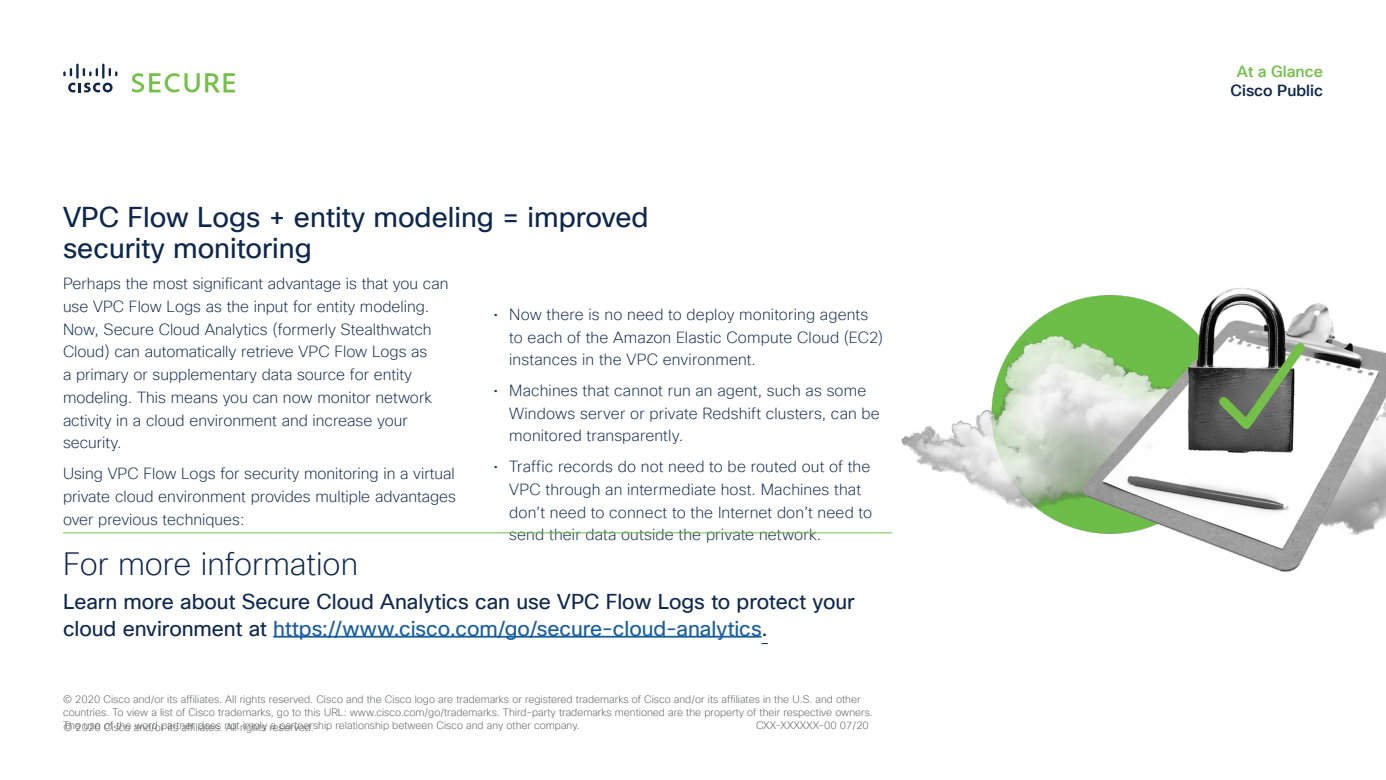
<style>
.page{position:relative;width:1386px;height:780px;background:#fff}
.page>*{position:absolute;margin:0;border:0;box-sizing:border-box;transform-origin:0 0}
.CTA_Title_Rule_Above{font:200 31.5px "Cisco Sans TT";color:#0d274d}
.Subhead_2_-_Reg_16_1{font:28px/31.5px "Cisco Sans TT";color:#0d274d}
.CTA_body_12_15_-_Mid{font:21px/26.2px "Cisco Sans TT";letter-spacing:-.005em;color:#0d274d}
.Body_Midnight_-_9_13{font:200 15.75px/22.8px "Cisco Sans TT";color:#0d274d}
.t1{font:500 15.75px "Cisco Sans TT";color:#0d274d}
.t2{font:500 15.75px "Cisco Sans TT";color:#74bf4b}
.Copyright_-_6_7_5_Gr{font:200 10.5px/13.1px "Cisco Sans TT";color:#58595b}
.s1{color:#175d9e}
</style>
<div class="page">
<svg style="left:68px;top:83px;width:45px;height:9px"></svg>
<svg style="left:63px;top:68px;width:9px;height:8px"></svg>
<hr style="left:76px;top:64px;width:3px;height:15px;background:#10274a">
<svg style="left:83px;top:68px;width:15px;height:8px"></svg>
<hr style="left:102px;top:64px;width:3px;height:15px;background:#10274a">
<svg style="left:109px;top:68px;width:8px;height:8px"></svg>
<svg style="left:132px;top:73px;width:103px;height:19px"></svg>
<hr style="left:63px;top:532px;width:829px;height:1px;background:#74bf4b">
<hr style="left:273px;top:636px;width:489px;height:1px;background:#175d9e">
<img style="left:892px;top:288px;width:494px;height:284px">
<p class="Subhead_2_-_Reg_16_1" style="left:63px;top:202px;width:587px">VPC Flow Logs + entity modeling = improved security monitoring</p>
<p class="Body_Midnight_-_9_13" style="left:63px;top:273px;width:387px">Perhaps the most significant advantage is that you can use VPC Flow Logs as the input for entity modeling.<br>Now, Secure Cloud Analytics (formerly Stealthwatch Cloud) can automatically retrieve VPC Flow Logs as<br>a primary or supplementary data source for entity modeling. This means you can now monitor network activity in a cloud environment and increase your security.</p>
<p class="Body_Midnight_-_9_13" style="left:63px;top:462px;width:395px;text-align:justify">Using VPC Flow Logs for security monitoring in a virtual private cloud environment provides multiple advantages over previous techniques:</p>
<p class="Body_Midnight_-_9_13" style="left:509px;top:303px;width:376px;text-indent:-16px">• Now there is no need to deploy monitoring agents to each of the Amazon Elastic Compute Cloud (EC2) instances in the VPC environment.</p>
<p class="Body_Midnight_-_9_13" style="left:509px;top:379px;width:372px;text-indent:-16px">• Machines that cannot run an agent, such as some<br>Windows server or private Redshift clusters, can be monitored transparently.</p>
<p class="Body_Midnight_-_9_13" style="left:509px;top:455px;width:365px;text-indent:-16px">• Traffic records do not need to be routed out of the VPC through an intermediate host. Machines that don’t need to connect to the Internet don’t need to send their data outside the private network.</p>
<p class="CTA_Title_Rule_Above" style="left:63px;top:544px;width:297px">For more information</p>
<p class="CTA_body_12_15_-_Mid" style="left:63px;top:589px;width:793px">Learn more about Secure Cloud Analytics can use VPC Flow Logs to protect your cloud environment at <span class="s1">https://www.cisco.com/go/secure-cloud-analytics</span>.</p>
<p class="Copyright_-_6_7_5_Gr" style="left:63px;top:693px;width:811px">© 2020 Cisco and/or its affiliates. All rights reserved. Cisco and the Cisco logo are trademarks or registered trademarks of Cisco and/or its affiliates in the U.S. and other countries. To view a list of Cisco trademarks, go to this URL: www.cisco.com/go/trademarks. Third-party trademarks mentioned are the property of their respective owners.<br>The use of the word partner does not imply a partnership relationship between Cisco and any other company.</p>
<p class="Copyright_-_6_7_5_Gr" style="left:756px;top:719px;width:114px">CXX-XXXXXX-00 07/20</p>
<p class="Copyright_-_6_7_5_Gr" style="left:64px;top:720px;width:252px">© 2020 Cisco and/or its affiliates. All rights reserved.</p>
<p class="t2" style="left:1237px;top:61px;width:88px">At a Glance</p>
<p class="t1" style="left:1231px;top:80px;width:94px">Cisco Public</p>
</div>
